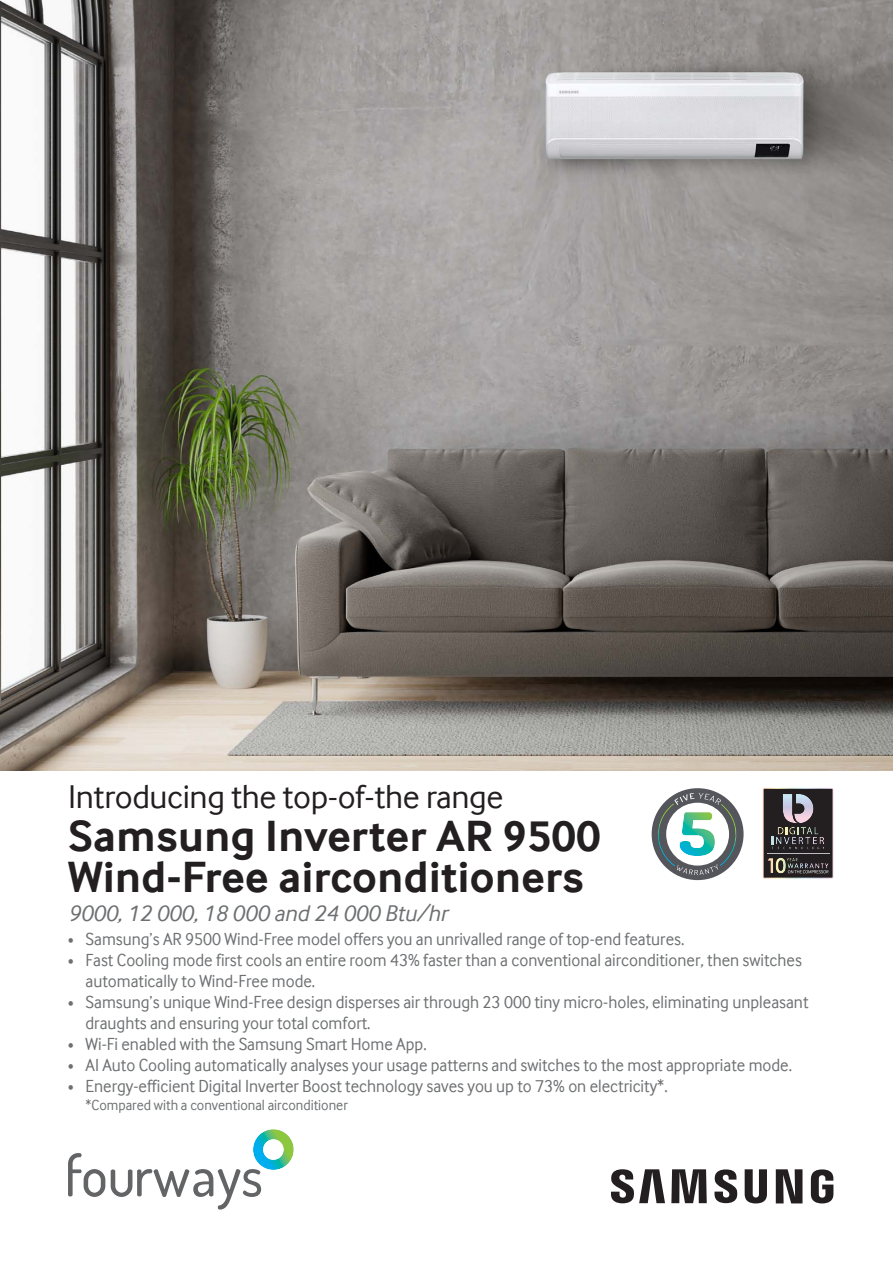
<style>
.page{position:relative;width:893px;height:1263px;background:#fff}
.page>*{position:absolute;margin:0;border:0;box-sizing:border-box;transform-origin:0 0}
.t1{font:700 45px/40.5px "Samsung Inter Face";letter-spacing:.01em;color:#231f20}
.t2{font:33.9px "Samsung Inter Face";letter-spacing:-.01em;color:#231f20}
.t3{font:italic 23.4px "Samsung Inter Face";color:#6d6f71}
.t4{font:18px/21px "Samsung Inter Face";color:#6d6f71;scale:.93 1}
.t5{font:15px "Samsung Inter Face";color:#6d6f71;scale:.93 1}
.s1{font-size:12px}
</style>
<div class="page">
<img style="left:0;top:0;width:893px;height:771px">
<svg style="left:714px;top:1169px;width:23px;height:34px"></svg>
<svg style="left:776px;top:1169px;width:26px;height:34px"></svg>
<svg style="left:611px;top:1169px;width:54px;height:34px"></svg>
<svg style="left:671px;top:1169px;width:36px;height:34px"></svg>
<svg style="left:745px;top:1169px;width:22px;height:34px"></svg>
<svg style="left:811px;top:1169px;width:22px;height:34px"></svg>
<svg style="left:68px;top:1129px;width:226px;height:80px"></svg>
<svg style="left:652px;top:788px;width:92px;height:92px"></svg>
<svg style="left:763px;top:788px;width:71px;height:91px;background:#4d484a"></svg>
<h2 class="t2" style="left:68px;top:778px;width:437px">Introducing the top-of-the range</h2>
<h1 class="t1" style="left:68px;top:818px;width:534px">Samsung Inverter AR 9500<br>Wind-Free airconditioners</h1>
<p class="t3" style="left:68px;top:903px;width:381px">9000, 12 000, 18 000 and 24 000 Btu/hr</p>
<p class="t4" style="left:68px;top:929px;width:664px"><span class="s1">•</span> Samsung’s AR 9500 Wind-Free model offers you an unrivalled range of top-end features.</p>
<p class="t4" style="left:86px;top:950px;width:772px;text-indent:-17px"><span class="s1">•</span> Fast Cooling mode first cools an entire room 43% faster than a conventional airconditioner, then switches automatically to Wind-Free mode.</p>
<p class="t4" style="left:86px;top:992px;width:779px;text-indent:-17px"><span class="s1">•</span> Samsung’s unique Wind-Free design disperses air through 23 000 tiny micro-holes, eliminating unpleasant draughts and ensuring your total comfort.</p>
<p class="t4" style="left:68px;top:1034px;width:387px"><span class="s1">•</span> Wi-Fi enabled with the Samsung Smart Home App.</p>
<p class="t4" style="left:68px;top:1055px;width:780px"><span class="s1">•</span> AI Auto Cooling automatically analyses your usage patterns and switches to the most appropriate mode.</p>
<p class="t4" style="left:68px;top:1076px;width:646px"><span class="s1">•</span> Energy-efficient Digital Inverter Boost technology saves you up to 73% on electricity*.</p>
<p class="t5" style="left:86px;top:1097px;width:284px">*Compared with a conventional airconditioner</p>
</div>
